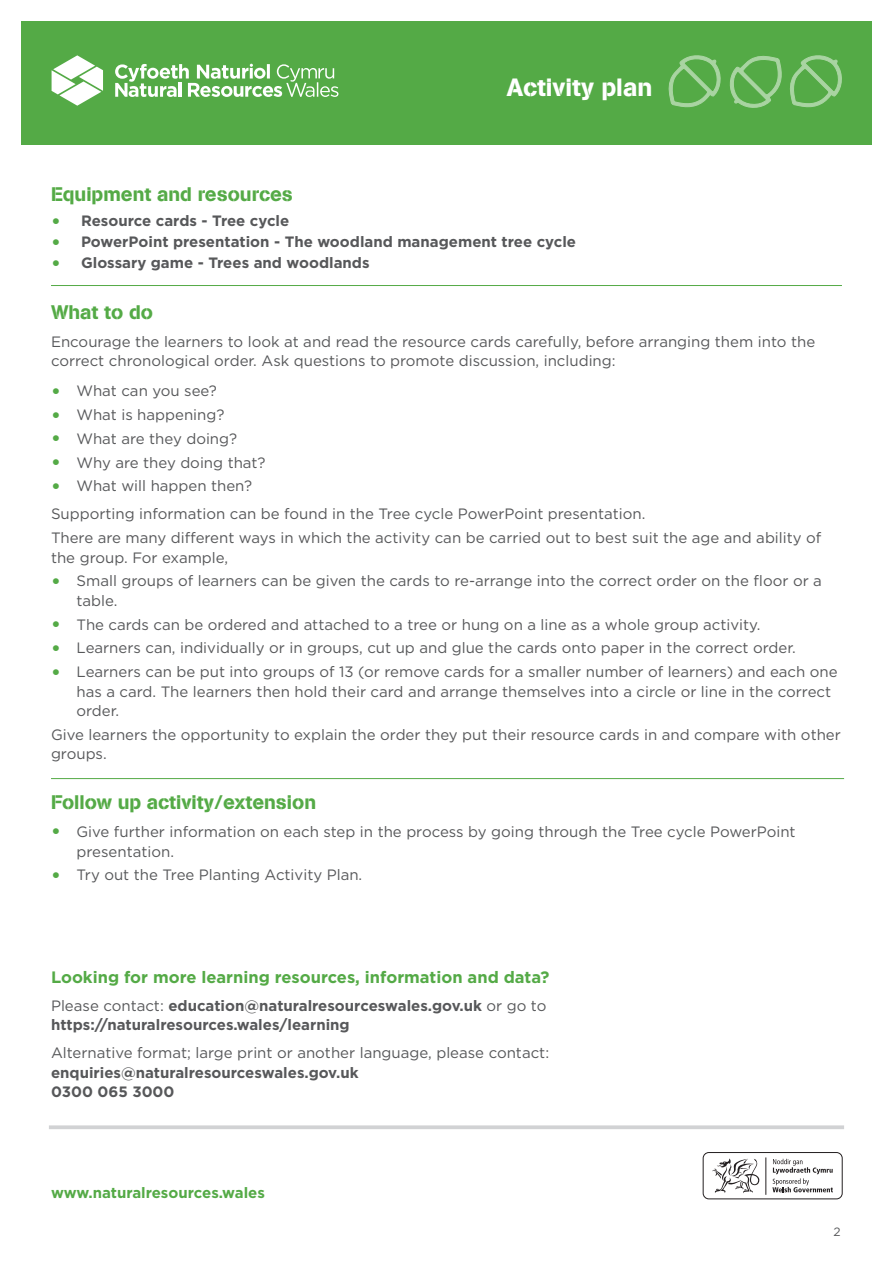
<style>
.page{position:relative;width:893px;height:1263px;background:#fff}
.page>*{position:absolute;margin:0;border:0;box-sizing:border-box;transform-origin:0 0}
.t1{font:24.75px "AG Book Stencil";color:#fff}
.t2{font:19.5px "AG Book Stencil";color:#54aa46}
.t3{font:700 16.5px "Gotham";color:#54aa46}
.t4{font:15px/19.5px "Gotham";color:#57585a}
.t5{font:700 15px/19.5px "Gotham";color:#57585a}
.t6{font:700 15px "Gotham";color:#54aa46}
.t7{font:12px "Gotham";color:#57585a}
.s1{font-size:19.5px;color:#54aa46}
.s2{font-weight:700;font-size:19.5px;color:#54aa46}
.s3{font-weight:400}
</style>
<div class="page">
<div style="left:21px;top:21px;width:851px;height:124px;background:#54aa46"></div>
<svg style="left:52px;top:55px;width:51px;height:51px"></svg>
<svg style="left:115px;top:64px;width:223px;height:33px"></svg>
<hr style="left:51px;top:285px;width:791px;height:1px;background:#54aa46">
<svg style="left:49px;top:1125px;width:795px;height:4px;background:#d5d6d8"></svg>
<div style="left:703px;top:1152px;width:139px;height:47px;border:1px solid #231f20;border-radius:6px"></div>
<hr style="left:765px;top:1157px;width:1px;height:38px;background:#231f20">
<svg style="left:772px;top:1159px;width:61px;height:33px"></svg>
<svg style="left:712px;top:1158px;width:47px;height:35px"></svg>
<hr style="left:51px;top:778px;width:793px;height:1px;background:#54aa46">
<svg style="left:668px;top:55px;width:114px;height:53px"></svg>
<svg style="left:790px;top:55px;width:52px;height:53px"></svg>
<h1 class="t1" style="left:507px;top:73px;width:147px">Activity plan</h1>
<h2 class="t2" style="left:51px;top:182px;width:243px">Equipment and resources</h2>
<p class="t5" style="left:51px;top:211px;width:240px"><span class="s1">•</span> Resource cards - Tree cycle</p>
<p class="t5" style="left:51px;top:232px;width:527px"><span class="s1">•</span> PowerPoint presentation - The woodland management tree cycle</p>
<p class="t5" style="left:51px;top:253px;width:320px"><span class="s1">•</span> Glossary game - Trees and woodlands</p>
<h2 class="t2" style="left:51px;top:300px;width:103px">What to do</h2>
<p class="t4" style="left:51px;top:331px;width:766px">Encourage the learners to look at and read the resource cards carefully, before arranging them into the correct chronological order. Ask questions to promote discussion, including:</p>
<p class="t4" style="left:51px;top:381px;width:167px"><span class="s2">•</span> What can you see?</p>
<p class="t4" style="left:51px;top:405px;width:175px"><span class="s2">•</span> What is happening?</p>
<p class="t4" style="left:51px;top:428px;width:188px"><span class="s2">•</span> What are they doing?</p>
<p class="t4" style="left:51px;top:452px;width:216px"><span class="s2">•</span> Why are they doing that?</p>
<p class="t4" style="left:51px;top:472px;width:596px;line-height:28px"><span class="s2">•</span> What will happen then?<br>Supporting information can be found in the Tree cycle PowerPoint presentation.</p>
<p class="t4" style="left:51px;top:528px;width:772px">There are many different ways in which the activity can be carried out to best suit the age and ability of the group. For example,</p>
<p class="t4" style="left:77px;top:571px;width:747px;text-indent:-26px"><span class="s2">•</span> Small groups of learners can be given the cards to re-arrange into the correct order on the floor or a table.</p>
<p class="t4" style="left:51px;top:614px;width:711px"><span class="s2">•</span> The cards can be ordered and attached to a tree or hung on a line as a whole group activity.</p>
<p class="t4" style="left:51px;top:638px;width:746px"><span class="s2">•</span> Learners can, individually or in groups, cut up and glue the cards onto paper in the correct order.</p>
<p class="t4" style="left:77px;top:662px;width:763px;text-indent:-26px"><span class="s2">•</span> Learners can be put into groups of 13 (or remove cards for a smaller number of learners) and each one has a card. The learners then hold their card and arrange themselves into a circle or line in the correct order.</p>
<p class="t4" style="left:51px;top:724px;width:791px">Give learners the opportunity to explain the order they put their resource cards in and compare with other groups.</p>
<h2 class="t2" style="left:51px;top:790px;width:267px">Follow up activity/extension</h2>
<p class="t4" style="left:77px;top:822px;width:721px;text-indent:-26px"><span class="s2">•</span> Give further information on each step in the process by going through the Tree cycle PowerPoint presentation.</p>
<p class="t4" style="left:51px;top:865px;width:313px"><span class="s2">•</span> Try out the Tree Planting Activity Plan.</p>
<p class="t3" style="left:51px;top:966px;width:500px">Looking for more learning resources, information and data?</p>
<p class="t5" style="left:51px;top:996px;width:497px"><span class="s3">Please contact:</span> education@naturalresourceswales.gov.uk <span class="s3">or go to </span>https://naturalresources.wales/learning</p>
<p class="t4" style="left:51px;top:1043px;width:500px">Alternative format; large print or another language, please contact:</p>
<p class="t5" style="left:51px;top:1063px;width:309px">enquiries@naturalresourceswales.gov.uk<br>0300 065 3000</p>
<p class="t6" style="left:51px;top:1183px;width:215px">www.naturalresources.wales</p>
<p class="t7" style="left:833px;top:1224px;width:9px">2</p>
</div>
